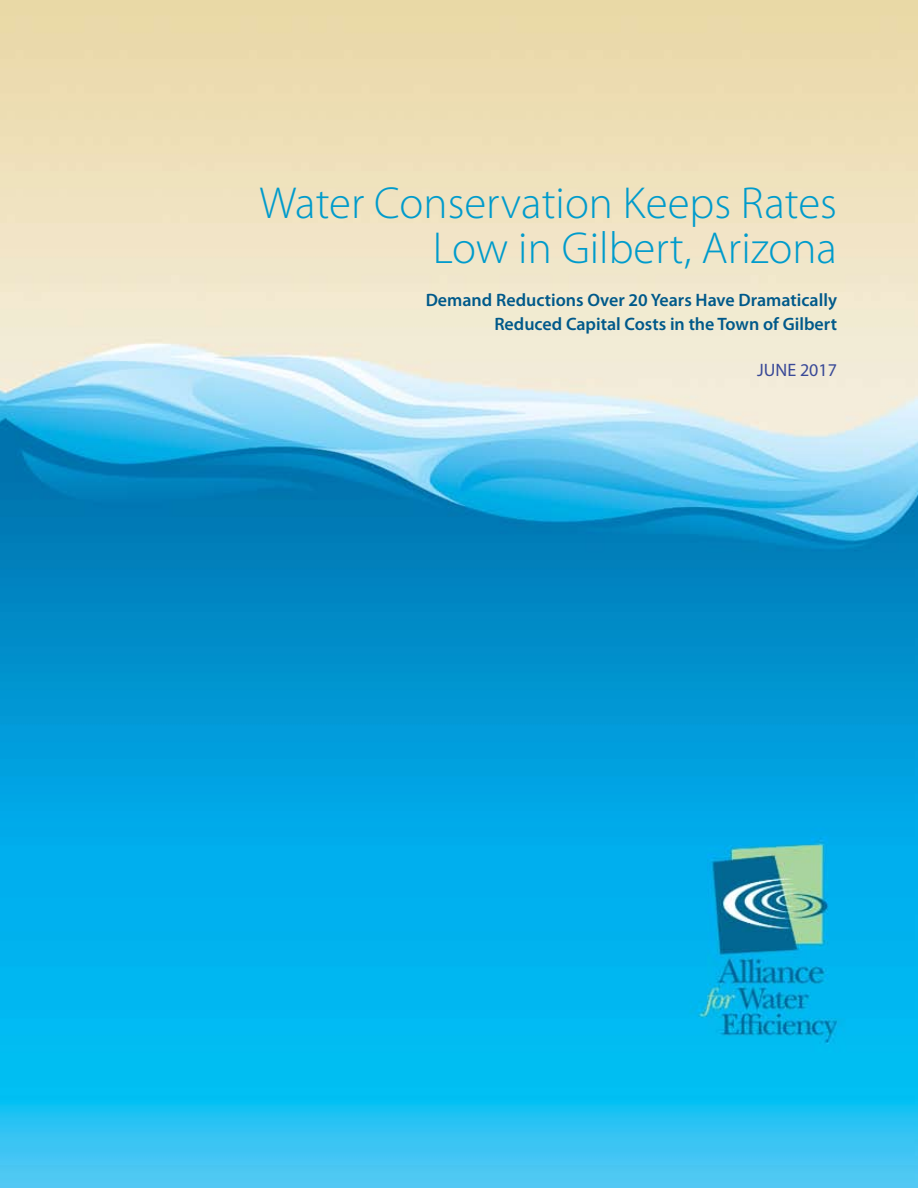
<style>
.page{position:relative;width:918px;height:1188px;background:#fff}
.page>*{position:absolute;margin:0;border:0;box-sizing:border-box;transform-origin:0 0}
.t1{font:300 45px/45px "Myriad Pro";color:#009bcc;text-align:right}
.t2{font:600 18px/24px "Myriad Pro";color:#00598a;text-align:right}
.t3{font:18px "Myriad Pro";color:#394997}
</style>
<div class="page">
<img style="left:0;top:0;width:918px;height:1188px">
<h1 class="t1" style="left:260px;top:180px;width:579px">Water Conservation Keeps Rates<br>Low in Gilbert, Arizona</h1>
<p class="t2" style="left:426px;top:287px;width:413px">Demand Reductions Over 20 Years Have Dramatically<br>Reduced Capital Costs in the Town of Gilbert</p>
<p class="t3" style="left:757px;top:358px;width:81px">JUNE 2017</p>
</div>
